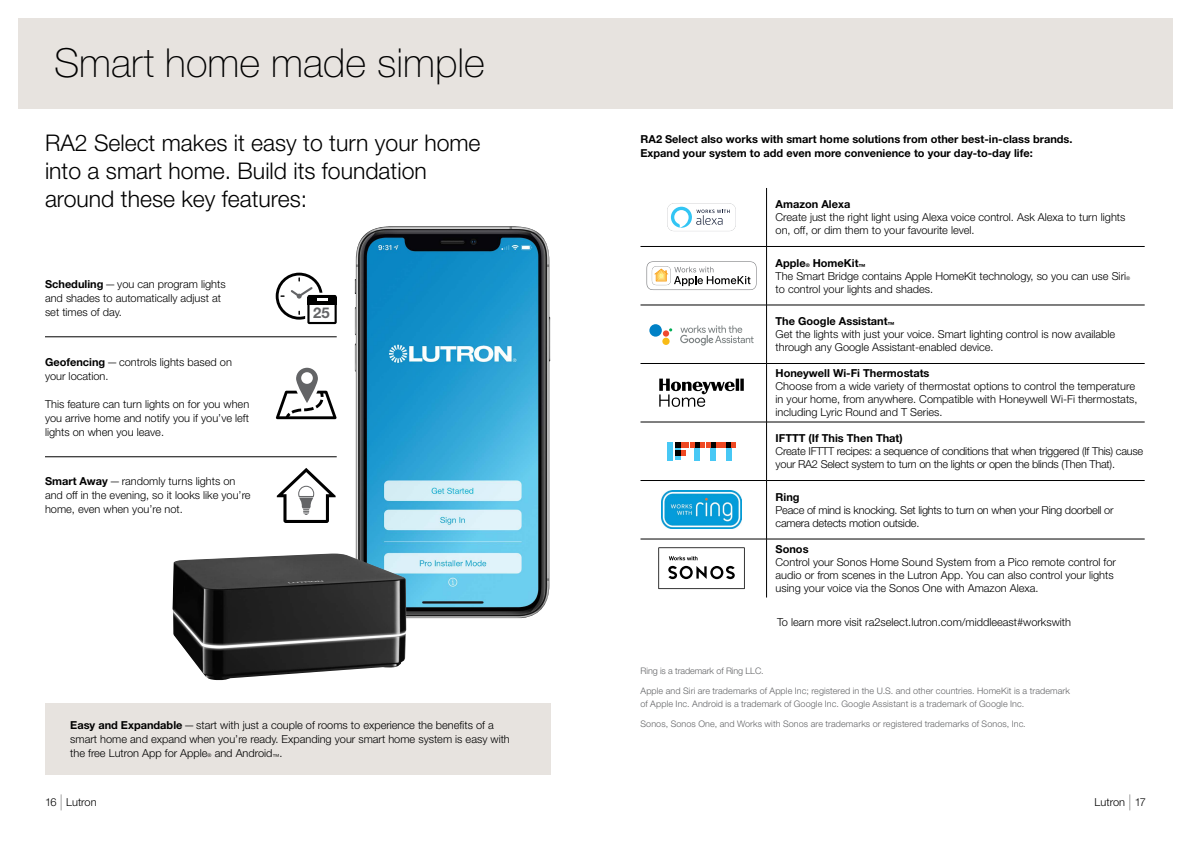
<style>
.page{position:relative;width:1191px;height:842px;background:#fff}
.page>*{position:absolute;margin:0;border:0;box-sizing:border-box;transform-origin:0 0}
.t1{font:100 40px "Helvetica Neue LT Std";color:#000}
.t2{font:300 23px/28px "Helvetica Neue LT Std";color:#000}
.t3{font:700 14.8px "Helvetica Neue LT Std";color:#636466}
.t4{font:300 11px/13px "Helvetica Neue LT Std";color:#000}
.t5{font:300 11px/13px "Helvetica Neue LT Std";letter-spacing:-.02em;color:#000}
.t6{font:700 11px/14px "Helvetica Neue LT Std";color:#000}
.t7{font:300 9px/13px "Helvetica Neue LT Std";letter-spacing:.01em;color:#636466}
.t8{font:300 9px "Helvetica Neue LT Std";letter-spacing:-.01em;color:#636466}
.s1{font-weight:700}
.s2{font-size:5px}
.s3{font-weight:700;font-size:5px}
.s4{font-weight:200;font-size:16px}
</style>
<div class="page">
<div style="left:18px;top:18px;width:1155px;height:90px;background:#e7e3df"></div>
<div style="left:45px;top:703px;width:505px;height:71px;background:#e7e3df"></div>
<img style="left:355px;top:226px;width:195px;height:392px">
<svg style="left:276px;top:368px;width:61px;height:51px"></svg>
<svg style="left:276px;top:273px;width:61px;height:51px"></svg>
<svg style="left:277px;top:468px;width:58px;height:55px"></svg>
<hr style="left:45px;top:337px;width:292px;height:1px;background:#000">
<hr style="left:45px;top:457px;width:292px;height:1px;background:#000">
<img style="left:172px;top:553px;width:234px;height:127px">
<hr style="left:766px;top:188px;width:1px;height:58px;background:#000">
<hr style="left:766px;top:247px;width:1px;height:58px;background:#000">
<hr style="left:766px;top:305px;width:1px;height:58px;background:#000">
<hr style="left:766px;top:364px;width:1px;height:58px;background:#000">
<hr style="left:766px;top:422px;width:1px;height:58px;background:#000">
<hr style="left:766px;top:481px;width:1px;height:58px;background:#000">
<hr style="left:766px;top:539px;width:1px;height:58px;background:#000">
<hr style="left:640px;top:246px;width:126px;height:1px;background:#000">
<hr style="left:766px;top:246px;width:378px;height:1px;background:#000">
<hr style="left:640px;top:305px;width:126px;height:1px;background:#000">
<hr style="left:766px;top:305px;width:378px;height:1px;background:#000">
<hr style="left:640px;top:363px;width:126px;height:1px;background:#000">
<hr style="left:766px;top:363px;width:378px;height:1px;background:#000">
<hr style="left:640px;top:422px;width:126px;height:1px;background:#000">
<hr style="left:766px;top:422px;width:378px;height:1px;background:#000">
<hr style="left:640px;top:480px;width:126px;height:1px;background:#000">
<hr style="left:766px;top:480px;width:378px;height:1px;background:#000">
<hr style="left:640px;top:539px;width:126px;height:1px;background:#000">
<hr style="left:766px;top:539px;width:378px;height:1px;background:#000">
<svg style="left:667px;top:203px;width:69px;height:28px"></svg>
<svg style="left:646px;top:261px;width:110px;height:29px"></svg>
<svg style="left:658px;top:324px;width:96px;height:22px"></svg>
<div style="left:663px;top:330px;width:6px;height:7px;background:#f04931;border-radius:50%"></div>
<div style="left:662px;top:338px;width:7px;height:7px;background:#f8bb16;border-radius:50%"></div>
<div style="left:649px;top:324px;width:13px;height:13px;background:#0081c6;border-radius:50%"></div>
<svg style="left:659px;top:379px;width:85px;height:28px"></svg>
<div style="left:667px;top:442px;width:6px;height:18px;background:#47c8f5"></div>
<svg style="left:675px;top:442px;width:61px;height:18px"></svg>
<img style="left:661px;top:491px;width:80px;height:38px">
<svg style="left:658px;top:547px;width:86px;height:42px"></svg>
<h1 class="t1" style="left:54px;top:40px;width:432px">Smart home made simple</h1>
<h2 class="t2" style="left:45px;top:129px;width:437px">RA2 Select makes it easy to turn your home into a smart home. Build its foundation around these key features:</h2>
<p class="t4" style="left:45px;top:277px;width:182px;line-height:14px"><span class="s1">Scheduling</span>—you can program lights and shades to automatically adjust at set times of day.</p>
<p class="t4" style="left:45px;top:355px;width:188px;line-height:14px"><span class="s1">Geofencing</span>—controls lights based on your location.</p>
<p class="t4" style="left:45px;top:397px;width:206px;line-height:14px;text-align:justify">This feature can turn lights on for you when you arrive home and notify you if you’ve left lights on when you leave.</p>
<p class="t4" style="left:45px;top:474px;width:207px;line-height:14px"><span class="s1">Smart Away</span>—randomly turns lights on and off in the evening, so it looks like you’re home, even when you’re not.</p>
<h3 class="t3" style="left:313px;top:304px;width:18px">25</h3>
<p class="t4" style="left:70px;top:718px;width:441px;line-height:14px"><span class="s1">Easy and Expandable</span>—start with just a couple of rooms to experience the benefits of a smart home and expand when you’re ready. Expanding your smart home system is easy with the free Lutron App for Apple<span class="s2">®</span> and Android<sub>™</sub>.</p>
<p class="t6" style="left:640px;top:132px;width:433px">RA2 Select also works with smart home solutions from other best-in-class brands.<br>Expand your system to add even more convenience to your day-to-day life:</p>
<p class="t6" style="left:775px;top:197px;width:76px">Amazon Alexa</p>
<p class="t4" style="left:775px;top:210px;width:351px">Create just the right light using Alexa voice control. Ask Alexa to turn lights on, off, or dim them to your favourite level.</p>
<p class="t4" style="left:775px;top:256px;width:356px"><span class="s1">Apple</span><span class="s3">®</span> <span class="s1">HomeKit</span><sub>™<br></sub>The Smart Bridge contains Apple HomeKit technology, so you can use Siri<span class="s2">® </span>to control your lights and shades.</p>
<p class="t4" style="left:775px;top:314px;width:341px"><span class="s1">The Google Assistant</span><sub>™<br></sub>Get the lights with just your voice. Smart lighting control is now available through any Google Assistant-enabled device.</p>
<p class="t6" style="left:775px;top:366px;width:155px">Honeywell Wi-Fi Thermostats</p>
<p class="t4" style="left:775px;top:379px;width:363px">Choose from a wide variety of thermostat options to control the temperature in your home, from anywhere. Compatible with Honeywell Wi-Fi thermostats, including Lyric Round and T Series.</p>
<p class="t6" style="left:775px;top:431px;width:129px">IFTTT (If This Then That)</p>
<p class="t5" style="left:775px;top:444px;width:369px">Create IFTTT recipes: a sequence of conditions that when triggered (If This) cause your RA2 Select system to turn on the lights or open the blinds (Then That).</p>
<p class="t6" style="left:775px;top:489px;width:26px">Ring</p>
<p class="t5" style="left:775px;top:503px;width:339px">Peace of mind is knocking. Set lights to turn on when your Ring doorbell or camera detects motion outside.</p>
<p class="t6" style="left:775px;top:541px;width:35px">Sonos</p>
<p class="t4" style="left:775px;top:555px;width:342px">Control your Sonos Home Sound System from a Pico remote control for audio or from scenes in the Lutron App. You can also control your lights using your voice via the Sonos One with Amazon Alexa.</p>
<p class="t4" style="left:777px;top:615px;width:296px">To learn more visit ra2select.lutron.com/middleeast#workswith</p>
<p class="t8" style="left:640px;top:666px;width:125px">Ring is a trademark of Ring LLC.</p>
<p class="t7" style="left:640px;top:684px;width:431px">Apple and Siri are trademarks of Apple Inc; registered in the U.S. and other countries. HomeKit is a trademark of Apple Inc. Android is a trademark of Google Inc. Google Assistant is a trademark of Google Inc.</p>
<p class="t7" style="left:640px;top:717px;width:387px">Sonos, Sonos One, and Works with Sonos are trademarks or registered trademarks of Sonos, Inc.</p>
<p class="t4" style="left:45px;top:795px;width:53px">16 <span class="s4">|</span> Lutron</p>
<p class="t4" style="left:1094px;top:795px;width:53px">Lutron <span class="s4">|</span> 17</p>
</div>
